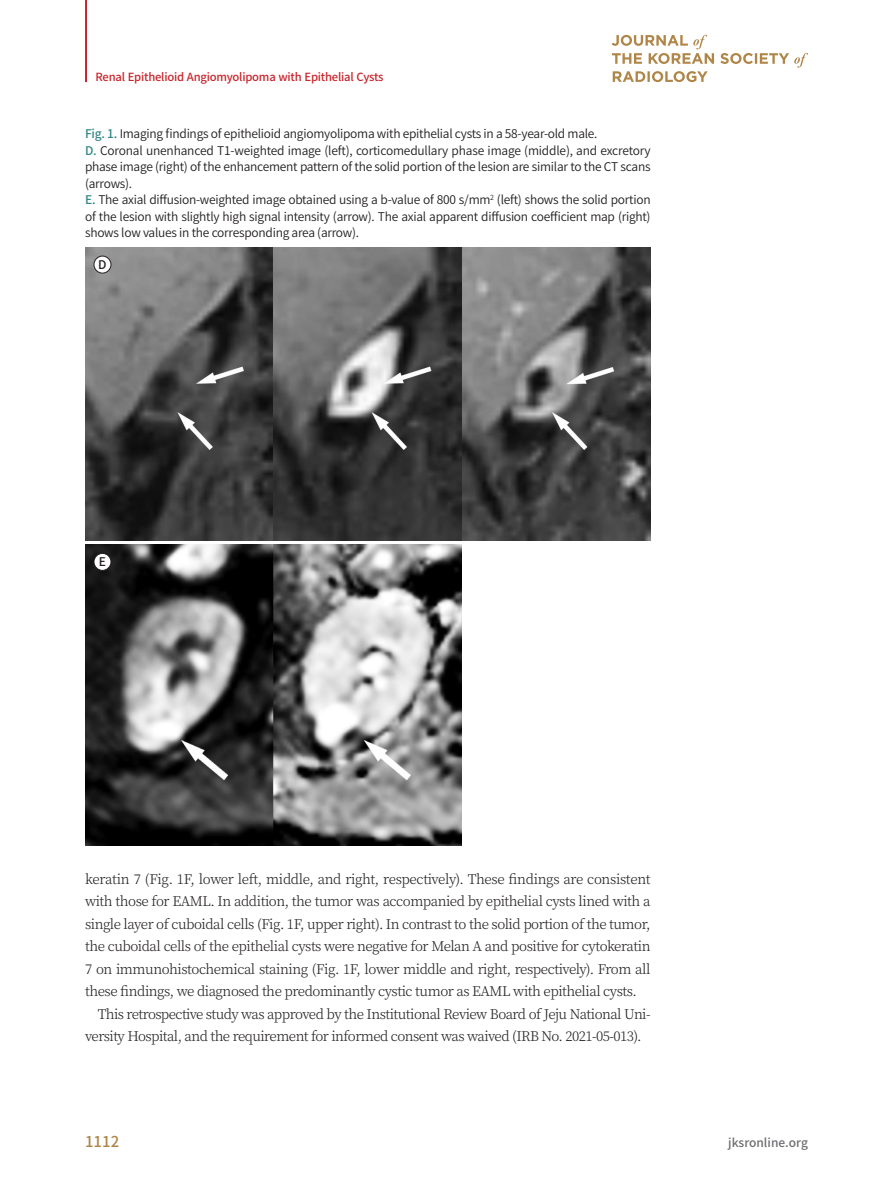
<style>
.page{position:relative;width:893px;height:1191px;background:#fff}
.page>*{position:absolute;margin:0;border:0;box-sizing:border-box;transform-origin:0 0}
.t1{font:500 15px "Noto Sans CJ Kkr";color:#b08548}
.영문본문{font:300 13.5px/22.5px "Noto Serif CJ Kkr";letter-spacing:-.04em;color:#231f20;text-align:justify}
.그림제목1{font:600 12px/16.5px "Noto Sans CJ Kkr";letter-spacing:-.02em;color:#231f20;text-align:justify}
.그림제목{font:600 12px "Noto Sans CJ Kkr";letter-spacing:-.02em;color:#231f20}
.t2{font:500 12px "Noto Sans CJ Kkr";color:#6c6d70}
.캡션{font:500 12px "Noto Sans CJ Kkr";color:#231f20}
.t3{font:500 11.25px "Noto Sans CJ Kkr";letter-spacing:-.02em;color:#c8242b}
.s1{font-weight:500;color:#328886}
</style>
<div class="page">
<hr style="left:85px;top:0;width:2px;height:82px;background:#c8242b">
<svg style="left:612px;top:35px;width:196px;height:47px"></svg>
<img style="left:85px;top:247px;width:566px;height:293px">
<img style="left:85px;top:544px;width:376px;height:301px">
<div style="left:94px;top:256px;width:17px;height:17px;background:#fff;border-radius:50%"></div>
<div style="left:94px;top:256px;width:17px;height:17px;border:1px solid #231f20;border-radius:50%"></div>
<div style="left:94px;top:553px;width:17px;height:17px;background:#fff;border-radius:50%"></div>
<div style="left:94px;top:553px;width:17px;height:17px;border:1px solid #231f20;border-radius:50%"></div>
<p class="t3" style="left:96px;top:70px;width:290px">Renal Epithelioid Angiomyolipoma with Epithelial Cysts</p>
<p class="그림제목" style="left:85px;top:127px;width:514px"><span class="s1">Fig. 1.</span> Imaging findings of epithelioid angiomyolipoma with epithelial cysts in a 58-year-old male.</p>
<p class="그림제목1" style="left:85px;top:142px;width:567px"><span class="s1">D.</span> Coronal unenhanced T1-weighted image (left), corticomedullary phase image (middle), and excretory phase image (right) of the enhancement pattern of the solid portion of the lesion are similar to the CT scans (arrows).</p>
<p class="그림제목1" style="left:85px;top:192px;width:567px"><span class="s1">E.</span> The axial diffusion-weighted image obtained using a b-value of 800 s/mm<sup>2</sup> (left) shows the solid portion of the lesion with slightly high signal intensity (arrow). The axial apparent diffusion coefficient map (right) shows low values in the corresponding area (arrow).</p>
<p class="캡션" style="left:98px;top:258px;width:10px">D</p>
<p class="캡션" style="left:99px;top:555px;width:9px">E</p>
<p class="영문본문" style="left:85px;top:868px;width:567px">keratin 7 (Fig. 1F, lower left, middle, and right, respectively). These findings are consistent with those for EAML. In addition, the tumor was accompanied by epithelial cysts lined with a single layer of cuboidal cells (Fig. 1F, upper right). In contrast to the solid portion of the tumor, the cuboidal cells of the epithelial cysts were negative for Melan A and positive for cytokeratin 7 on immunohistochemical staining (Fig. 1F, lower middle and right, respectively). From all these findings, we diagnosed the predominantly cystic tumor as EAML with epithelial cysts.</p>
<p class="영문본문" style="left:85px;top:1003px;width:567px;text-indent:13px">This retrospective study was approved by the Institutional Review Board of Jeju National Uni&shy;versity Hospital, and the requirement for informed consent was waived (IRB No. 2021-05-013).</p>
<p class="t1" style="left:85px;top:1132px;width:36px">1112</p>
<p class="t2" style="left:728px;top:1135px;width:81px">jksronline.org</p>
</div>
